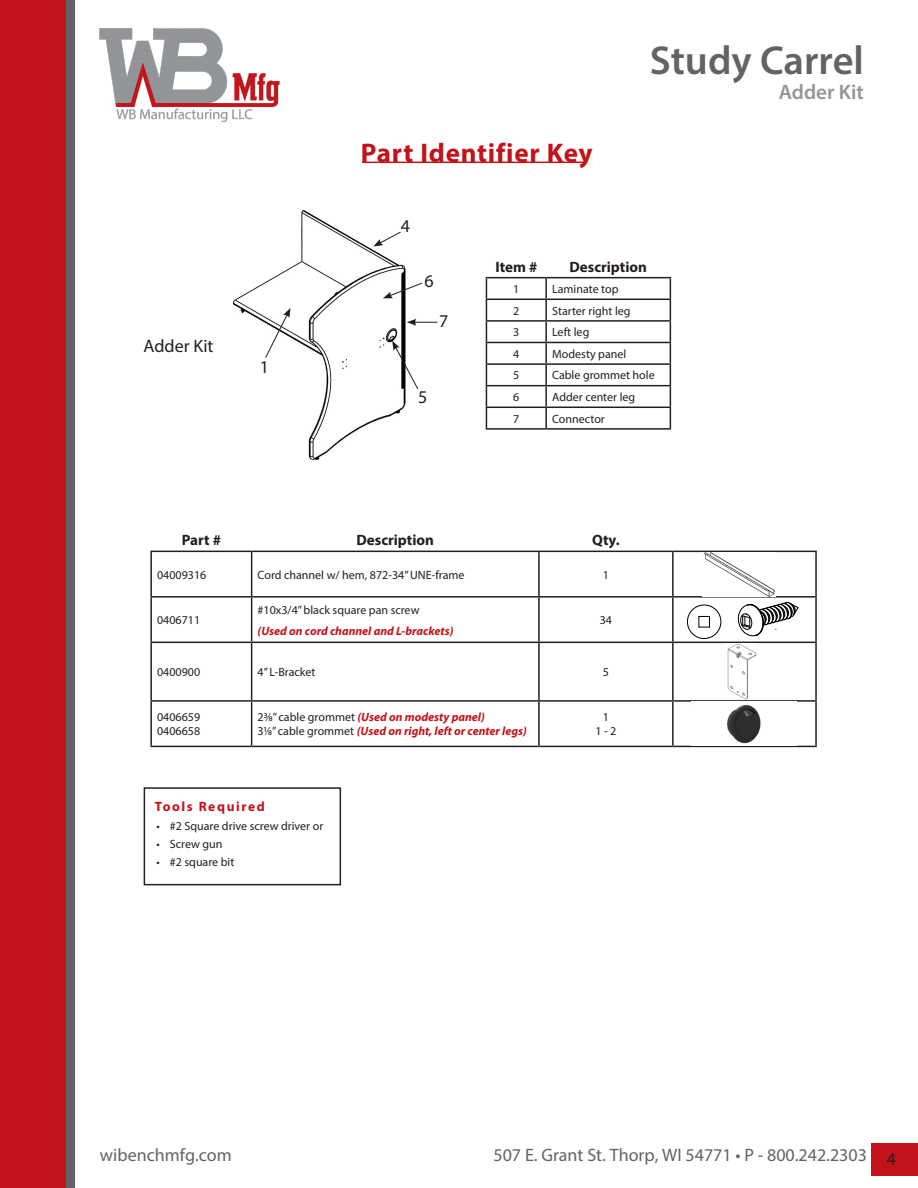
<style>
.page{position:relative;width:918px;height:1188px;background:#fff}
.page>*{position:absolute;margin:0;border:0;box-sizing:border-box;transform-origin:0 0}
.t1{font:600 40.5px "Myriad Pro";color:#636366}
.t2{font:700 27px "Myriad Pro";letter-spacing:.03em;color:#c4121a}
.t3{font:600 21px "Myriad Pro";color:#939598}
.t4{font:18px "Myriad Pro";color:#636366}
.t5{font:18px "Myriad Pro";color:#231f20}
.t6{font:700 15px "Myriad Pro";color:#231f20}
.t7{font:700 13.5px "Myriad Pro";letter-spacing:.12em;color:#c4121a}
.t8{font:12px "Myriad Pro";color:#231f20}
.t9{font:italic 700 12px "Myriad Pro";color:#c4121a}
.s1{font-weight:400;font-style:normal;color:#231f20}
.s2{color:#231f20}
</style>
<div class="page">
<div style="left:871px;top:1144px;width:47px;height:32px;background:#c4121a"></div>
<div style="left:0;top:0;width:67px;height:1188px;background:#c4121a"></div>
<div style="left:67px;top:0;width:8px;height:1188px;background:#636366"></div>
<img style="left:99px;top:28px;width:181px;height:95px">
<hr style="left:486px;top:277px;width:60px;height:1px;background:#231f20">
<hr style="left:546px;top:277px;width:125px;height:1px;background:#231f20">
<hr style="left:545px;top:278px;width:2px;height:21px;background:#231f20">
<hr style="left:486px;top:299px;width:60px;height:1px;background:#231f20">
<hr style="left:546px;top:299px;width:125px;height:1px;background:#231f20">
<hr style="left:545px;top:300px;width:2px;height:20px;background:#231f20">
<hr style="left:486px;top:320px;width:60px;height:2px;background:#231f20">
<hr style="left:546px;top:320px;width:125px;height:2px;background:#231f20">
<hr style="left:545px;top:322px;width:2px;height:20px;background:#231f20">
<hr style="left:486px;top:342px;width:60px;height:1px;background:#231f20">
<hr style="left:546px;top:342px;width:125px;height:1px;background:#231f20">
<hr style="left:545px;top:343px;width:2px;height:20px;background:#231f20">
<hr style="left:486px;top:363px;width:60px;height:2px;background:#231f20">
<hr style="left:546px;top:363px;width:125px;height:2px;background:#231f20">
<hr style="left:545px;top:365px;width:2px;height:20px;background:#231f20">
<hr style="left:486px;top:385px;width:60px;height:1px;background:#231f20">
<hr style="left:546px;top:385px;width:125px;height:1px;background:#231f20">
<hr style="left:545px;top:386px;width:2px;height:21px;background:#231f20">
<hr style="left:486px;top:407px;width:60px;height:1px;background:#231f20">
<svg style="left:486px;top:278px;width:1px;height:150px"></svg>
<hr style="left:546px;top:407px;width:125px;height:1px;background:#231f20">
<hr style="left:545px;top:408px;width:2px;height:20px;background:#231f20">
<svg style="left:670px;top:278px;width:1px;height:150px"></svg>
<hr style="left:486px;top:428px;width:60px;height:2px;background:#231f20">
<hr style="left:546px;top:428px;width:125px;height:2px;background:#231f20">
<hr style="left:362px;top:162px;width:225px;height:1px;background:#c4121a">
<hr style="left:150px;top:551px;width:102px;height:1px;background:#231f20">
<hr style="left:150px;top:552px;width:2px;height:44px;background:#231f20">
<hr style="left:252px;top:551px;width:287px;height:1px;background:#231f20">
<hr style="left:251px;top:552px;width:1px;height:44px;background:#231f20">
<hr style="left:539px;top:551px;width:134px;height:1px;background:#231f20">
<hr style="left:538px;top:552px;width:2px;height:44px;background:#231f20">
<hr style="left:673px;top:551px;width:144px;height:1px;background:#231f20">
<hr style="left:672px;top:552px;width:2px;height:44px;background:#231f20">
<hr style="left:815px;top:552px;width:2px;height:44px;background:#231f20">
<hr style="left:150px;top:596px;width:102px;height:2px;background:#231f20">
<hr style="left:150px;top:598px;width:2px;height:44px;background:#231f20">
<hr style="left:252px;top:596px;width:287px;height:2px;background:#231f20">
<hr style="left:251px;top:598px;width:1px;height:44px;background:#231f20">
<hr style="left:539px;top:596px;width:134px;height:2px;background:#231f20">
<hr style="left:538px;top:598px;width:2px;height:44px;background:#231f20">
<hr style="left:673px;top:596px;width:144px;height:2px;background:#231f20">
<hr style="left:672px;top:598px;width:2px;height:44px;background:#231f20">
<hr style="left:815px;top:598px;width:2px;height:44px;background:#231f20">
<hr style="left:150px;top:642px;width:102px;height:1px;background:#231f20">
<hr style="left:150px;top:643px;width:2px;height:57px;background:#231f20">
<hr style="left:252px;top:642px;width:287px;height:1px;background:#231f20">
<hr style="left:251px;top:643px;width:1px;height:57px;background:#231f20">
<hr style="left:539px;top:642px;width:134px;height:1px;background:#231f20">
<hr style="left:538px;top:643px;width:2px;height:57px;background:#231f20">
<hr style="left:673px;top:642px;width:144px;height:1px;background:#231f20">
<hr style="left:672px;top:643px;width:2px;height:57px;background:#231f20">
<hr style="left:815px;top:643px;width:2px;height:57px;background:#231f20">
<hr style="left:150px;top:700px;width:102px;height:2px;background:#231f20">
<hr style="left:150px;top:702px;width:2px;height:44px;background:#231f20">
<hr style="left:252px;top:700px;width:287px;height:2px;background:#231f20">
<hr style="left:251px;top:702px;width:1px;height:44px;background:#231f20">
<hr style="left:539px;top:700px;width:134px;height:2px;background:#231f20">
<hr style="left:538px;top:702px;width:2px;height:44px;background:#231f20">
<hr style="left:673px;top:700px;width:144px;height:2px;background:#231f20">
<hr style="left:672px;top:702px;width:2px;height:44px;background:#231f20">
<hr style="left:815px;top:702px;width:2px;height:44px;background:#231f20">
<hr style="left:150px;top:746px;width:102px;height:1px;background:#231f20">
<hr style="left:252px;top:746px;width:287px;height:1px;background:#231f20">
<hr style="left:539px;top:746px;width:134px;height:1px;background:#231f20">
<hr style="left:673px;top:746px;width:144px;height:1px;background:#231f20">
<img style="left:703px;top:552px;width:72px;height:44px">
<svg style="left:699px;top:616px;width:11px;height:12px"></svg>
<div style="left:687px;top:605px;width:34px;height:34px;border:1px solid #000;border-radius:50%"></div>
<svg style="left:738px;top:602px;width:61px;height:34px"></svg>
<img style="left:727px;top:644px;width:29px;height:56px">
<img style="left:727px;top:705px;width:34px;height:39px">
<img style="left:232px;top:210px;width:174px;height:250px">
<svg style="left:373px;top:231px;width:29px;height:16px"></svg>
<svg style="left:392px;top:341px;width:27px;height:49px"></svg>
<svg style="left:383px;top:282px;width:40px;height:16px"></svg>
<svg style="left:265px;top:308px;width:26px;height:51px"></svg>
<svg style="left:407px;top:319px;width:30px;height:7px"></svg>
<div style="left:144px;top:787px;width:197px;height:98px;border:2px solid #231f20"></div>
<p class="t5" style="left:144px;top:335px;width:71px">Adder Kit</p>
<p class="t5" style="left:260px;top:356px;width:11px">1</p>
<p class="t2" style="left:361px;top:135px;width:234px">Part Identifier Key</p>
<p class="t5" style="left:401px;top:215px;width:11px">4</p>
<p class="t1" style="left:650px;top:34px;width:216px">Study Carrel</p>
<p class="t3" style="left:779px;top:79px;width:87px">Adder Kit</p>
<p class="t5" style="left:424px;top:270px;width:11px">6</p>
<p class="t5" style="left:439px;top:310px;width:11px">7</p>
<p class="t5" style="left:418px;top:386px;width:11px">5</p>
<p class="t6" style="left:495px;top:257px;width:43px">Item #</p>
<p class="t6" style="left:570px;top:257px;width:79px">Description</p>
<p class="t8" style="left:513px;top:282px;width:8px">1</p>
<p class="t8" style="left:552px;top:282px;width:68px">Laminate top</p>
<p class="t8" style="left:513px;top:303px;width:8px">2</p>
<p class="t8" style="left:552px;top:303px;width:80px">Starter right leg</p>
<p class="t8" style="left:513px;top:325px;width:8px">3</p>
<p class="t8" style="left:552px;top:325px;width:39px">Left leg</p>
<p class="t8" style="left:513px;top:346px;width:8px">4</p>
<p class="t8" style="left:552px;top:346px;width:76px">Modesty panel</p>
<p class="t8" style="left:513px;top:368px;width:8px">5</p>
<p class="t8" style="left:552px;top:368px;width:104px">Cable grommet hole</p>
<p class="t8" style="left:513px;top:390px;width:8px">6</p>
<p class="t8" style="left:552px;top:390px;width:85px">Adder center leg</p>
<p class="t8" style="left:513px;top:411px;width:8px">7</p>
<p class="t8" style="left:552px;top:411px;width:54px">Connector</p>
<p class="t6" style="left:182px;top:531px;width:41px">Part #</p>
<p class="t6" style="left:357px;top:531px;width:79px">Description</p>
<p class="t6" style="left:592px;top:531px;width:29px">Qty.</p>
<p class="t8" style="left:157px;top:567px;width:51px">04009316</p>
<p class="t8" style="left:258px;top:567px;width:208px">Cord channel w/ hem, 872-34” UNE-frame</p>
<p class="t8" style="left:603px;top:567px;width:8px">1</p>
<p class="t8" style="left:157px;top:613px;width:45px">0406711</p>
<p class="t8" style="left:258px;top:602px;width:163px">#10x3/4” black square pan screw</p>
<p class="t9" style="left:258px;top:623px;width:197px">(Used on cord channel and L-brackets)</p>
<p class="t8" style="left:600px;top:613px;width:14px">34</p>
<p class="t8" style="left:157px;top:665px;width:45px">0400900</p>
<p class="t8" style="left:258px;top:665px;width:59px">4” L-Bracket</p>
<p class="t8" style="left:603px;top:665px;width:8px">5</p>
<p class="t8" style="left:157px;top:710px;width:45px">0406659</p>
<p class="t8" style="left:157px;top:724px;width:45px">0406658</p>
<p class="t9" style="left:258px;top:709px;width:229px"><span class="s1">23/8” cable grommet</span> (Used on modesty panel)</p>
<p class="t9" style="left:258px;top:724px;width:271px"><span class="s1">31/8” cable grommet</span> (Used on right, left or center legs)</p>
<p class="t8" style="left:603px;top:710px;width:8px">1</p>
<p class="t8" style="left:595px;top:724px;width:23px">1 - 2</p>
<p class="t7" style="left:155px;top:798px;width:112px">Tools Required</p>
<p class="t8" style="left:156px;top:819px;width:168px">• #2 Square drive screw driver or</p>
<p class="t8" style="left:156px;top:837px;width:68px">• Screw gun</p>
<p class="t8" style="left:156px;top:855px;width:80px">• #2 square bit</p>
<h3 class="t4" style="left:100px;top:1144px;width:133px">wibenchmfg.com</h3>
<h3 class="t4" style="left:494px;top:1144px;width:404px">507 E. Grant St. Thorp, WI 54771 • P - 800.242.2303 <span class="s2">4</span></h3>
</div>
